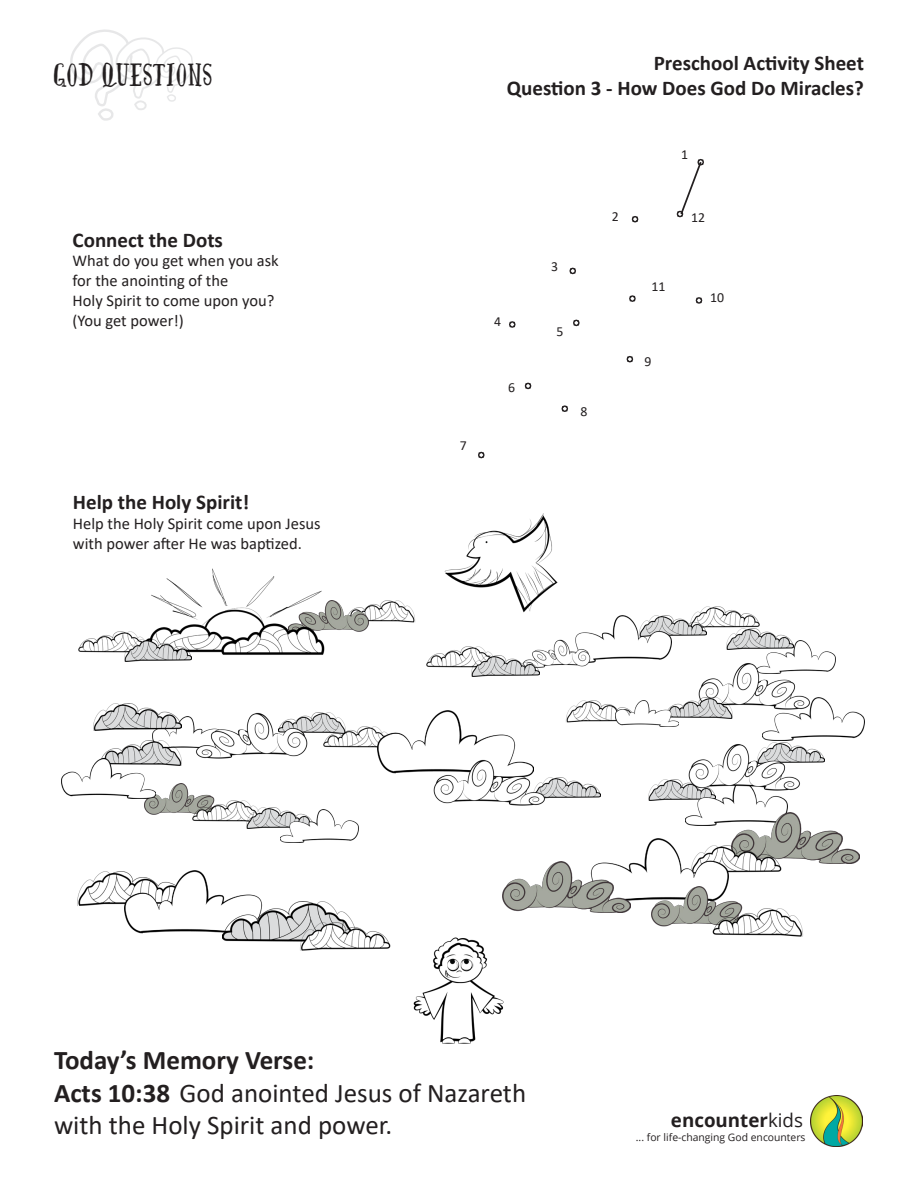
<style>
.page{position:relative;width:918px;height:1188px;background:#fff}
.page>*{position:absolute;margin:0;border:0;box-sizing:border-box;transform-origin:0 0}
.t1{font:86.4px "TW Fancy Free";color:#fff}
.t2{font:30px "Firefly";color:#231f20}
.t3{font:27px/32.4px "Calibri";color:#231f20}
.t4{font:700 27px "Calibri";color:#231f20}
.t5{font:700 21px "Calibri";color:#231f20}
.t6{font:700 18.75px "Open Sans";color:#231f20}
.t7{font:16.5px "Calibri";color:#231f20}
.t8{font:13.8px "Calibri";color:#231f20}
.t9{font:10.35px "Open Sans";color:#231f20}
.s1{font-weight:700}
.s2{font-weight:400}
</style>
<div class="page">
<img style="left:811px;top:1095px;width:51px;height:52px">
<img style="left:77px;top:871px;width:47px;height:35px">
<img style="left:153px;top:717px;width:41px;height:31px">
<img style="left:323px;top:726px;width:54px;height:22px">
<img style="left:311px;top:713px;width:35px;height:21px">
<img style="left:565px;top:700px;width:50px;height:23px">
<img style="left:124px;top:870px;width:138px;height:64px">
<img style="left:693px;top:606px;width:67px;height:22px">
<img style="left:698px;top:663px;width:107px;height:43px">
<img style="left:369px;top:600px;width:47px;height:23px">
<img style="left:194px;top:712px;width:117px;height:47px">
<img style="left:654px;top:615px;width:53px;height:21px">
<img style="left:377px;top:710px;width:139px;height:64px">
<img style="left:222px;top:901px;width:129px;height:41px">
<img style="left:575px;top:616px;width:97px;height:47px">
<img style="left:678px;top:697px;width:55px;height:21px">
<img style="left:145px;top:784px;width:69px;height:31px">
<img style="left:326px;top:601px;width:43px;height:31px">
<img style="left:191px;top:798px;width:74px;height:27px">
<img style="left:546px;top:777px;width:54px;height:21px">
<img style="left:429px;top:757px;width:117px;height:49px">
<img style="left:615px;top:700px;width:63px;height:27px">
<img style="left:247px;top:808px;width:33px;height:21px">
<img style="left:280px;top:809px;width:78px;height:34px">
<img style="left:649px;top:779px;width:36px;height:21px">
<img style="left:685px;top:790px;width:102px;height:35px">
<img style="left:426px;top:646px;width:73px;height:25px">
<img style="left:532px;top:639px;width:61px;height:29px">
<img style="left:472px;top:656px;width:67px;height:21px">
<img style="left:151px;top:568px;width:175px;height:92px">
<img style="left:727px;top:628px;width:64px;height:21px">
<img style="left:757px;top:640px;width:79px;height:34px">
<img style="left:731px;top:812px;width:129px;height:52px">
<img style="left:729px;top:841px;width:53px;height:32px">
<img style="left:631px;top:839px;width:98px;height:62px">
<img style="left:502px;top:861px;width:129px;height:52px">
<img style="left:296px;top:919px;width:95px;height:32px">
<img style="left:100px;top:741px;width:81px;height:25px">
<img style="left:62px;top:759px;width:94px;height:40px">
<img style="left:651px;top:886px;width:90px;height:41px">
<img style="left:712px;top:904px;width:91px;height:33px">
<img style="left:94px;top:703px;width:87px;height:28px">
<img style="left:762px;top:697px;width:102px;height:44px">
<img style="left:801px;top:746px;width:24px;height:17px">
<img style="left:684px;top:742px;width:117px;height:48px">
<img style="left:78px;top:631px;width:73px;height:22px">
<img style="left:124px;top:640px;width:67px;height:21px">
<img style="left:444px;top:513px;width:114px;height:100px">
<img style="left:413px;top:937px;width:91px;height:107px">
<svg style="left:478px;top:452px;width:6px;height:6px"></svg>
<svg style="left:570px;top:268px;width:6px;height:6px"></svg>
<div style="left:509px;top:321px;width:6px;height:7px;border:5px solid #231f20;border-radius:50%"></div>
<svg style="left:525px;top:383px;width:6px;height:6px"></svg>
<svg style="left:627px;top:356px;width:6px;height:6px"></svg>
<div style="left:573px;top:320px;width:7px;height:6px;border:5px solid #231f20;border-radius:50%"></div>
<svg style="left:632px;top:216px;width:6px;height:6px"></svg>
<div style="left:696px;top:297px;width:6px;height:7px;border:5px solid #231f20;border-radius:50%"></div>
<div style="left:562px;top:405px;width:6px;height:7px;border:5px solid #231f20;border-radius:50%"></div>
<div style="left:629px;top:295px;width:7px;height:7px;border:5px solid #231f20;border-radius:50%"></div>
<svg style="left:677px;top:159px;width:27px;height:58px"></svg>
<svg style="left:70px;top:29px;width:123px;height:92px"></svg>
<h1 class="t1" style="left:72px;top:39px;width:59px">?</h1>
<p class="t2" style="left:54px;top:57px;width:160px">GOD QUESTIONS</p>
<p class="t5" style="left:73px;top:225px;width:152px">Connect the Dots</p>
<p class="t7" style="left:73px;top:250px;width:208px">What do you get when you ask</p>
<p class="t7" style="left:73px;top:269px;width:157px">for the anointing of the</p>
<p class="t7" style="left:73px;top:289px;width:203px">Holy Spirit to come upon you?</p>
<p class="t7" style="left:73px;top:309px;width:113px">(You get power!)</p>
<p class="t5" style="left:73px;top:487px;width:178px">Help the Holy Spirit!</p>
<p class="t7" style="left:73px;top:512px;width:249px">Help the Holy Spirit come upon Jesus</p>
<p class="t7" style="left:73px;top:532px;width:231px">with power after He was baptized.</p>
<p class="t8" style="left:460px;top:436px;width:9px">7</p>
<p class="t5" style="left:654px;top:48px;width:212px">Preschool Activity Sheet</p>
<p class="t5" style="left:507px;top:73px;width:359px">Question 3 - How Does God Do Miracles?</p>
<p class="t8" style="left:494px;top:312px;width:9px">4</p>
<p class="t8" style="left:508px;top:378px;width:9px">6</p>
<p class="t8" style="left:551px;top:257px;width:9px">3</p>
<p class="t8" style="left:556px;top:322px;width:9px">5</p>
<p class="t8" style="left:612px;top:206px;width:9px">2</p>
<p class="t8" style="left:581px;top:402px;width:9px">8</p>
<p class="t8" style="left:681px;top:145px;width:9px">1</p>
<p class="t8" style="left:691px;top:208px;width:16px">12</p>
<p class="t8" style="left:651px;top:277px;width:16px">11</p>
<p class="t8" style="left:645px;top:352px;width:9px">9</p>
<p class="t8" style="left:710px;top:288px;width:16px">10</p>
<p class="t4" style="left:54px;top:1041px;width:262px">Today’s Memory Verse:</p>
<p class="t3" style="left:54px;top:1076px;width:474px"><span class="s1">Acts 10:38</span> God anointed Jesus of Nazareth with the Holy Spirit and power.</p>
<p class="t6" style="left:671px;top:1107px;width:134px">encounter<span class="s2">kids</span></p>
<p class="t9" style="left:636px;top:1130px;width:171px">... for life-changing God encounters</p>
</div>
